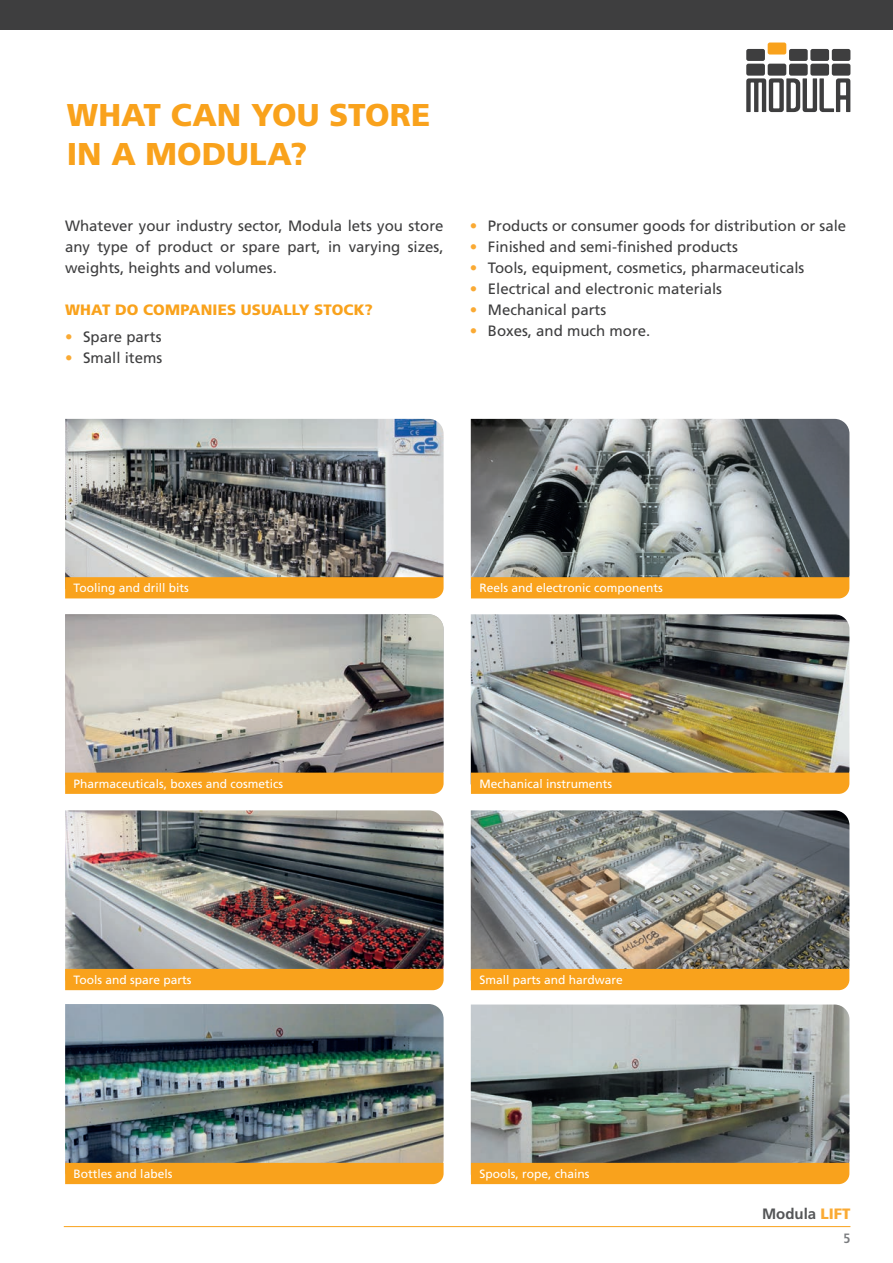
<style>
.page{position:relative;width:893px;height:1263px;background:#fff}
.page>*{position:absolute;margin:0;border:0;box-sizing:border-box;transform-origin:0 0}
.t1{font:900 31.5px/39px "Frutiger LT Std";color:#f9a21c}
.t2{font:15px/21px "Frutiger LT Std";color:#3e3e3f;text-align:justify}
.t3{font:900 15px "Frutiger LT Std";letter-spacing:.01em;color:#f9a21c}
.t4{font:700 15px "Frutiger LT Std";color:#545557}
.t5{font:700 condensed 13.5px "Frutiger LT Std";color:#7a7c7f}
.t6{font:12px "Frutiger LT Std";color:#fff}
.s1{color:#faaa34}
.s2{font-weight:900;color:#faaa34}
</style>
<div class="page">
<div style="left:0;top:0;width:893px;height:30px;background:#3e3e3f"></div>
<div style="left:746px;top:49px;width:19px;height:12px;background:#3e3e3f;border-radius:2px"></div>
<div style="left:768px;top:43px;width:18px;height:12px;background:#f9a21c;border-radius:2px"></div>
<div style="left:789px;top:49px;width:19px;height:12px;background:#3e3e3f;border-radius:2px"></div>
<div style="left:810px;top:49px;width:19px;height:12px;background:#3e3e3f;border-radius:2px"></div>
<div style="left:832px;top:49px;width:18px;height:12px;background:#3e3e3f;border-radius:2px"></div>
<div style="left:746px;top:64px;width:19px;height:12px;background:#3e3e3f;border-radius:2px"></div>
<div style="left:768px;top:64px;width:18px;height:12px;background:#3e3e3f;border-radius:2px"></div>
<div style="left:789px;top:64px;width:19px;height:12px;background:#3e3e3f;border-radius:2px"></div>
<div style="left:810px;top:64px;width:19px;height:12px;background:#3e3e3f;border-radius:2px"></div>
<div style="left:832px;top:64px;width:18px;height:12px;background:#3e3e3f;border-radius:2px"></div>
<svg style="left:746px;top:78px;width:104px;height:34px"></svg>
<hr style="left:64px;top:1226px;width:786px;height:1px;background:#f9a21c">
<img style="left:65px;top:1004px;width:379px;height:159px">
<img style="left:471px;top:614px;width:378px;height:159px">
<img style="left:471px;top:419px;width:378px;height:158px">
<img style="left:65px;top:419px;width:379px;height:158px">
<img style="left:65px;top:614px;width:379px;height:159px">
<img style="left:471px;top:810px;width:378px;height:159px">
<img style="left:65px;top:810px;width:379px;height:159px">
<img style="left:471px;top:1004px;width:378px;height:159px">
<div style="left:65px;top:577px;width:379px;height:21px;background:#f9a21c"></div>
<div style="left:65px;top:773px;width:379px;height:21px;background:#f9a21c"></div>
<div style="left:65px;top:969px;width:379px;height:21px;background:#f9a21c"></div>
<div style="left:65px;top:1163px;width:379px;height:21px;background:#f9a21c"></div>
<div style="left:471px;top:577px;width:378px;height:21px;background:#f9a21c"></div>
<div style="left:471px;top:773px;width:378px;height:21px;background:#f9a21c"></div>
<div style="left:471px;top:969px;width:378px;height:21px;background:#f9a21c"></div>
<div style="left:471px;top:1163px;width:378px;height:21px;background:#f9a21c"></div>
<h1 class="t1" style="left:67px;top:95px;width:365px">WHAT CAN YOU STORE<br>IN A MODULA?</h1>
<p class="t2" style="left:65px;top:215px;width:380px">Whatever your industry sector, Modula lets you store any type of product or spare part, in varying sizes, weights, heights and volumes.</p>
<p class="t3" style="left:65px;top:300px;width:309px">WHAT DO COMPANIES USUALLY STOCK?</p>
<p class="t2" style="left:65px;top:326px;width:98px"><span class="s1">•</span> Spare parts</p>
<p class="t2" style="left:65px;top:347px;width:99px"><span class="s1">•</span> Small items</p>
<p class="t2" style="left:470px;top:215px;width:378px"><span class="s1">•</span> Products or consumer goods for distribution or sale</p>
<p class="t2" style="left:470px;top:236px;width:270px"><span class="s1">•</span> Finished and semi-finished products</p>
<p class="t2" style="left:470px;top:257px;width:336px"><span class="s1">•</span> Tools, equipment, cosmetics, pharmaceuticals</p>
<p class="t2" style="left:470px;top:278px;width:254px"><span class="s1">•</span> Electrical and electronic materials</p>
<p class="t2" style="left:470px;top:299px;width:138px"><span class="s1">•</span> Mechanical parts</p>
<p class="t2" style="left:470px;top:320px;width:182px"><span class="s1">•</span> Boxes, and much more.</p>
<p class="t6" style="left:74px;top:581px;width:117px">Tooling and drill bits</p>
<p class="t6" style="left:479px;top:581px;width:185px">Reels and electronic components</p>
<p class="t6" style="left:74px;top:776px;width:211px">Pharmaceuticals, boxes and cosmetics</p>
<p class="t6" style="left:479px;top:776px;width:134px">Mechanical instruments</p>
<p class="t6" style="left:74px;top:973px;width:119px">Tools and spare parts</p>
<p class="t6" style="left:479px;top:973px;width:145px">Small parts and hardware</p>
<p class="t6" style="left:74px;top:1167px;width:100px">Bottles and labels</p>
<p class="t6" style="left:479px;top:1167px;width:112px">Spools, rope, chains</p>
<p class="t4" style="left:762px;top:1205px;width:90px">Modula <span class="s2">LIFT</span></p>
<p class="t5" style="left:843px;top:1230px;width:9px">5</p>
</div>
